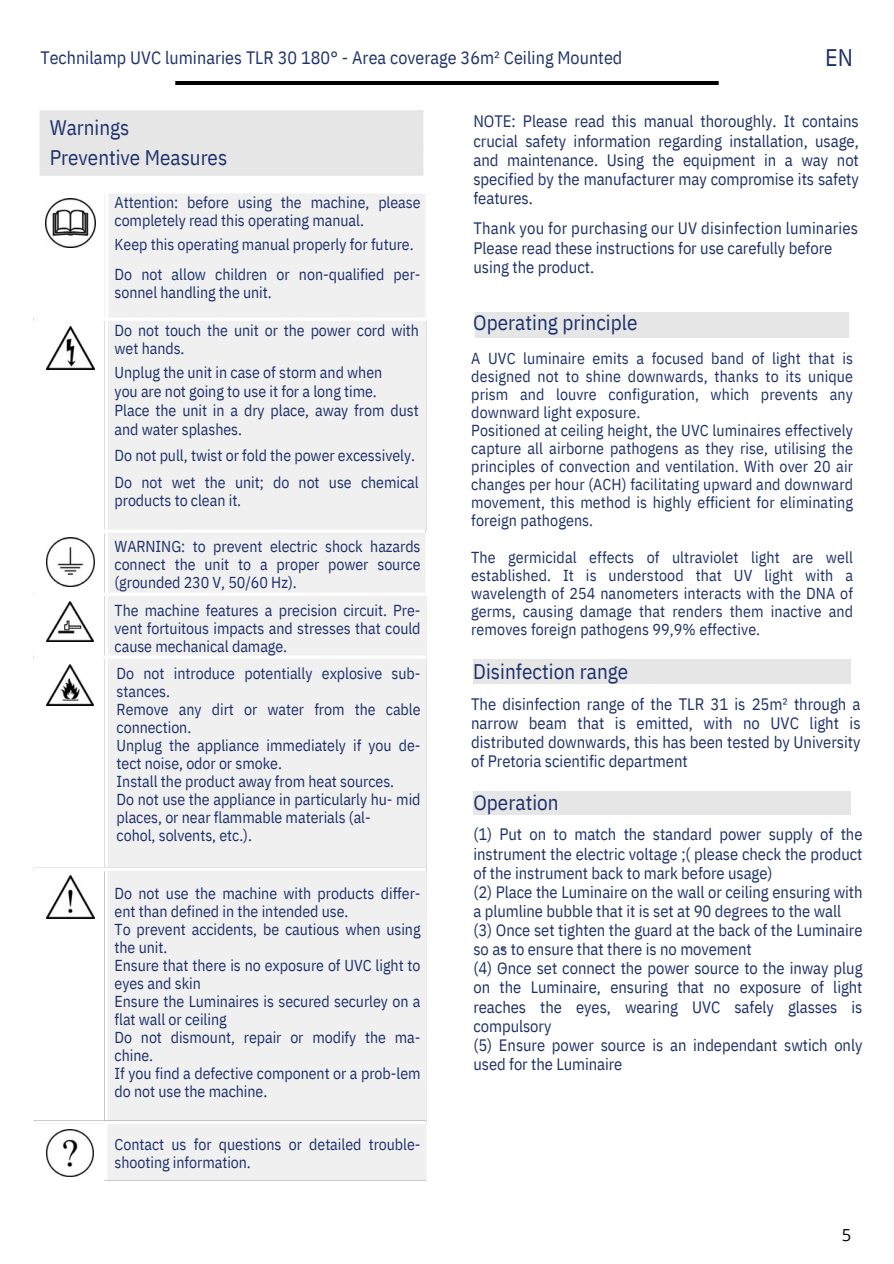
<style>
.page{position:relative;width:894px;height:1264px;background:#fff}
.page>*{position:absolute;margin:0;border:0;box-sizing:border-box;transform-origin:0 0}
.t1{font:24px "IBM Plex Sans Cond";color:#1f316c}
.t2{font:21px/29.2px "IBM Plex Sans Cond";color:#1f316c}
.t3{font:18px "IBM Plex Sans Cond";letter-spacing:.005em;color:#1f316c}
.t4{font:16.5px/19.2px "IBM Plex Sans Cond";letter-spacing:-.005em;color:#1f316c}
.t5{font:16.5px "Open Sans";color:#000}
.t6{font:15.9px/18px "IBM Plex Sans Cond";letter-spacing:-.005em;color:#1f316c}
</style>
<div class="page">
<img style="left:175px;top:82px;width:544px;height:2px">
<div style="left:39px;top:110px;width:385px;height:66px;background:#e6e6e6"></div>
<img style="left:33px;top:311px;width:394px;height:211px">
<img style="left:62px;top:522px;width:365px;height:63px">
<img style="left:33px;top:585px;width:394px;height:63px">
<img style="left:33px;top:648px;width:394px;height:212px">
<img style="left:33px;top:860px;width:394px;height:253px">
<img style="left:46px;top:198px;width:49px;height:50px">
<img style="left:46px;top:326px;width:48px;height:43px">
<img style="left:46px;top:538px;width:49px;height:48px">
<img style="left:47px;top:601px;width:47px;height:40px">
<img style="left:47px;top:664px;width:47px;height:41px">
<img style="left:46px;top:875px;width:48px;height:43px">
<img style="left:33px;top:1113px;width:394px;height:68px">
<h1 class="t3" style="left:40px;top:45px;width:583px">Technilamp UVC luminaries TLR 30 180° - Area coverage 36m² Ceiling Mounted</h1>
<p class="t1" style="left:824px;top:41px;width:30px">EN</p>
<p class="t2" style="left:50px;top:113px;width:179px">Warnings<br>Preventive Measures</p>
<p class="t6" style="left:114px;top:193px;width:307px">Attention: before using the machine, please completely read this operating manual.</p>
<p class="t6" style="left:114px;top:235px;width:300px">Keep this operating manual properly for future.</p>
<p class="t6" style="left:114px;top:265px;width:307px">Do not allow children or non-qualified per&shy;sonnel handling the unit.</p>
<p class="t6" style="left:114px;top:321px;width:306px">Do not touch the unit or the power cord with wet hands.</p>
<p class="t6" style="left:114px;top:363px;width:269px">Unplug the unit in case of storm and when</p>
<p class="t6" style="left:114px;top:382px;width:264px">you are not going to use it for a long time.</p>
<p class="t6" style="left:114px;top:400px;width:305px;line-height:19.2px">Place the unit in a dry place, away from dust and water splashes.</p>
<p class="t6" style="left:114px;top:446px;width:302px">Do not pull, twist or fold the power excessively.</p>
<p class="t6" style="left:114px;top:472px;width:305px">Do not wet the unit; do not use chemical products to clean it.</p>
<p class="t6" style="left:114px;top:537px;width:307px;text-align:justify">WARNING: to prevent electric shock hazards connect the unit to a proper power source (grounded 230 V, 50/60 Hz).</p>
<p class="t6" style="left:114px;top:600px;width:307px;text-align:justify">The machine features a precision circuit. Pre&shy;vent fortuitous impacts and stresses that could cause mechanical damage.</p>
<p class="t6" style="left:116px;top:663px;width:305px">Do not introduce potentially explosive sub&shy;stances.</p>
<p class="t6" style="left:116px;top:699px;width:305px">Remove any dirt or water from the cable connection.</p>
<p class="t6" style="left:116px;top:735px;width:305px">Unplug the appliance immediately if you de&shy;tect noise, odor or smoke.</p>
<p class="t6" style="left:116px;top:771px;width:305px">Install the product away from heat sources.<br>Do not use the appliance in particularly hu- mid</p>
<p class="t6" style="left:116px;top:807px;width:256px">places, or near flammable materials (al&shy;cohol, solvents, etc.).</p>
<p class="t6" style="left:114px;top:884px;width:307px">Do not use the machine with products differ&shy;ent than defined in the intended use.</p>
<p class="t6" style="left:114px;top:920px;width:307px">To prevent accidents, be cautious when using the unit.</p>
<p class="t6" style="left:114px;top:956px;width:307px">Ensure that there is no exposure of UVC light to eyes and skin</p>
<p class="t6" style="left:114px;top:992px;width:307px">Ensure the Luminaires is secured securley on a flat wall or ceiling</p>
<p class="t6" style="left:114px;top:1028px;width:307px">Do not dismount, repair or modify the ma&shy;chine.</p>
<p class="t6" style="left:114px;top:1064px;width:307px">If you find a defective component or a prob-lem do not use the machine.</p>
<p class="t6" style="left:114px;top:1134px;width:307px">Contact us for questions or detailed trouble&shy;shooting information.</p>
<p class="t4" style="left:473px;top:112px;width:387px;text-align:justify">NOTE: Please read this manual thoroughly. It contains crucial safety information regarding installation, usage, and maintenance. Using the equipment in a way not specified by the manufacturer may compromise its safety features.</p>
<p class="t4" style="left:473px;top:218px;width:386px">Thank you for purchasing our UV disinfection luminaries<br>Please read these instructions for use carefully before using the product.</p>
<p class="t2" style="left:473px;top:308px;width:166px">Operating principle</p>
<p class="t6" style="left:471px;top:349px;width:383px;text-align:justify">A UVC luminaire emits a focused band of light that is designed not to shine downwards, thanks to its unique prism and louvre configuration, which prevents any downward light exposure.</p>
<h2 class="t6" style="left:471px;top:421px;width:383px;text-align:justify">Positioned at ceiling height, the UVC luminaires effectively capture all airborne pathogens as they rise, utilising the principles of convection and ventilation. With over 20 air changes per hour (ACH) facilitating upward and downward movement, this method is highly efficient for eliminating foreign pathogens.</h2>
<p class="t6" style="left:471px;top:547px;width:383px;text-align:justify">The germicidal effects of ultraviolet light are well established. It is understood that UV light with a wavelength of 254 nanometers interacts with the DNA of germs, causing damage that renders them inactive and removes foreign pathogens 99,9% effective.</p>
<p class="t2" style="left:473px;top:656px;width:157px">Disinfection range</p>
<p class="t4" style="left:471px;top:694px;width:391px;text-align:justify">The disinfection range of the TLR 31 is 25m² through a narrow beam that is emitted, with no UVC light is distributed downwards, this has been tested by University of Pretoria scientific department</p>
<p class="t2" style="left:473px;top:787px;width:87px">Operation</p>
<p class="t4" style="left:473px;top:824px;width:390px">(1) Put on to match the standard power supply of the instrument the electric voltage ;( please check the product of the instrument back to mark before usage)<br>(2) Place the Luminaire on the wall or ceiling ensuring with a plumline bubble that it is set at 90 degrees to the wall (3) Once set tighten the guard at the back of the Luminaire so as to ensure that there is no movement<br>(4) Once set connect the power source to the inway plug on the Luminaire, ensuring that no exposure of light reaches the eyes, wearing UVC safely glasses is compulsory<br>(5) Ensure power source is an independant swtich only used for the Luminaire</p>
<p class="t4" style="left:500px;top:938px;width:7px">- -</p>
<h3 class="t5" style="left:841px;top:1223px;width:11px">5</h3>
</div>
